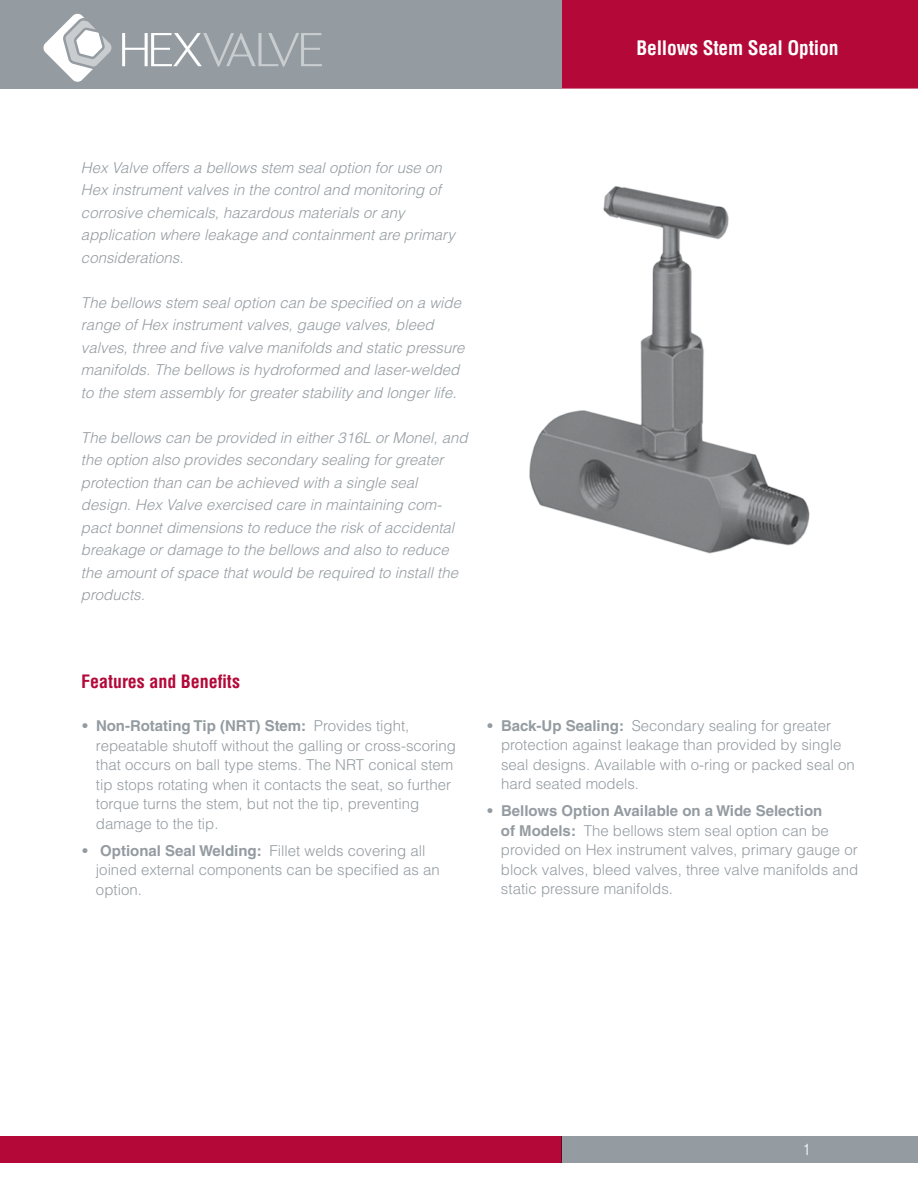
<style>
.page{position:relative;width:918px;height:1188px;background:#fff}
.page>*{position:absolute;margin:0;border:0;box-sizing:border-box;transform-origin:0 0}
.t1{font:700 condensed 19.5px "Helvetica LT Std";letter-spacing:-.01em;color:#fff}
.t2{font:700 condensed 18px "Helvetica LT Std";color:#b30838}
.t3{font:italic 300 15px/22.5px "Helvetica LT Std";color:#949ca1}
.t4{font:300 15px/19.5px "Helvetica LT Std";color:#949ca1}
.t5{font:300 condensed 15px "Helvetica LT Std";color:#fff}
.s1{font-weight:700}
</style>
<div class="page">
<div style="left:562px;top:0;width:356px;height:89px;background:#b30838"></div>
<div style="left:0;top:0;width:562px;height:89px;background:#949ca1"></div>
<div style="left:0;top:1136px;width:561px;height:27px;background:#b30838"></div>
<div style="left:561px;top:1136px;width:357px;height:27px;background:#949ca1"></div>
<svg style="left:122px;top:33px;width:200px;height:34px"></svg>
<svg style="left:43px;top:14px;width:69px;height:68px"></svg>
<img style="left:529px;top:186px;width:281px;height:368px">
<h1 class="t1" style="left:637px;top:35px;width:203px">Bellows Stem Seal Option</h1>
<p class="t3" style="left:81px;top:156px;width:376px">Hex Valve offers a bellows stem seal option for use on Hex instrument valves in the control and monitoring of corrosive chemicals, hazardous materials or any application where leakage and containment are primary considerations.</p>
<p class="t3" style="left:81px;top:291px;width:385px">The bellows stem seal option can be specified on a wide range of Hex instrument valves, gauge valves, bleed valves, three and five valve manifolds and static pressure manifolds. The bellows is hydroformed and laser-welded to the stem assembly for greater stability and longer life.</p>
<p class="t3" style="left:81px;top:426px;width:388px">The bellows can be provided in either 316L or Monel, and the option also provides secondary sealing for greater protection than can be achieved with a single seal design. Hex Valve exercised care in maintaining com&shy;pact bonnet dimensions to reduce the risk of accidental breakage or damage to the bellows and also to reduce the amount of space that would be required to install the products.</p>
<p class="t2" style="left:81px;top:670px;width:160px">Features and Benefits</p>
<p class="t4" style="left:96px;top:716px;width:362px;text-indent:-13px"><span class="s1">• Non-Rotating Tip (NRT) Stem:</span> Provides tight, repeatable shutoff without the galling or cross-scoring that occurs on ball type stems. The NRT conical stem tip stops rotating when it contacts the seat, so further torque turns the stem, but not the tip, preventing damage to the tip.</p>
<p class="t4" style="left:96px;top:841px;width:345px;text-indent:-14px"><span class="s1">• Optional Seal Welding:</span> Fillet welds covering all joined external components can be specified as an option.</p>
<p class="t4" style="left:501px;top:716px;width:355px;text-indent:-14px"><span class="s1">• Back-Up Sealing:</span> Secondary sealing for greater protection against leakage than provided by single seal designs. Available with o-ring or packed seal on hard seated models.</p>
<p class="t4" style="left:501px;top:801px;width:359px;text-indent:-13px"><span class="s1">• Bellows Option Available on a Wide Selection<br>of Models:</span> The bellows stem seal option can be provided on Hex instrument valves, primary gauge or block valves, bleed valves, three valve manifolds and static pressure manifolds.</p>
<p class="t5" style="left:804px;top:1141px;width:8px">1</p>
</div>
